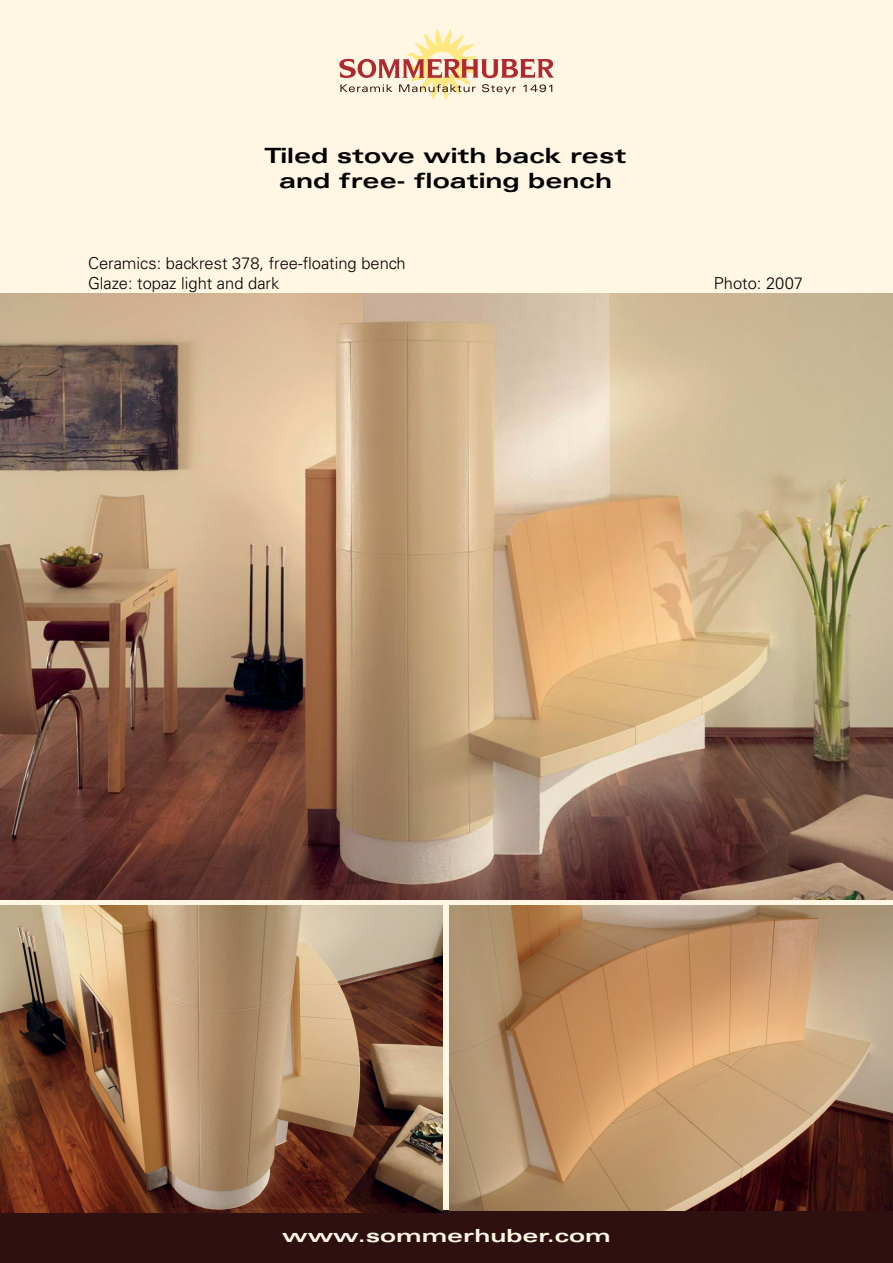
<style>
.page{position:relative;width:893px;height:1263px;background:#fff7e3}
.page>*{position:absolute;margin:0;border:0;box-sizing:border-box;transform-origin:0 0}
.t1{font:700 expanded 21px/25.2px "Univers LT";color:#000;text-align:center;scale:1.1 1}
.t2{font:700 expanded 18px "Univers LT";color:#fff7e3;scale:1.2 1}
.t3{font:300 16.5px/19.8px "Univers LT";color:#000}
</style>
<div class="page">
<svg style="left:339px;top:29px;width:215px;height:70px"></svg>
<div style="left:0;top:1211px;width:893px;height:52px;background:#2f1010"></div>
<img style="left:0;top:905px;width:442px;height:307px">
<img style="left:449px;top:905px;width:443px;height:306px">
<img style="left:0;top:294px;width:892px;height:605px">
<p class="t1" style="left:265px;top:143px;width:330px">Tiled stove with back rest and free- floating bench</p>
<p class="t3" style="left:88px;top:253px;width:319px">Ceramics: backrest 378, free-floating bench<br>Glaze: topaz light and dark</p>
<p class="t3" style="left:714px;top:273px;width:91px">Photo: 2007</p>
<p class="t2" style="left:282px;top:1225px;width:275px">www.sommerhuber.com</p>
</div>
